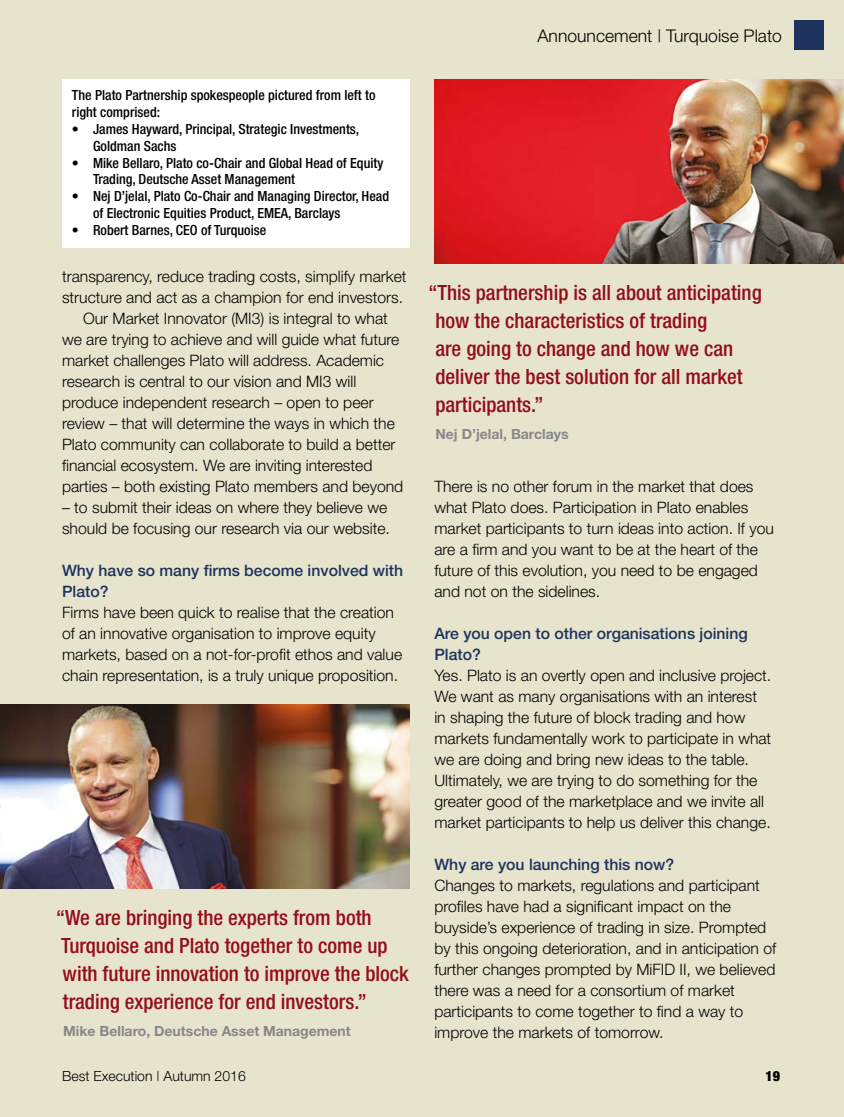
<style>
.page{position:relative;width:844px;height:1117px;background:#fff}
.page>*{position:absolute;margin:0;border:0;box-sizing:border-box;transform-origin:0 0}
.t1{font:500 condensed 21px/28px "Helvetica Neue";color:#940e19}
.t2{font:300 17.5px "Helvetica Neue";color:#000}
.t3{font:300 15.75px/21px "Helvetica Neue";color:#000}
.t4{font:500 15.75px/21px "Helvetica Neue";color:#1d335d}
.t5{font:500 condensed 14px/16.8px "Helvetica Neue";color:#000}
.t6{font:700 14px "Helvetica Neue";color:#878787}
.t7{font:300 14px "Helvetica Neue";color:#000}
.t8{font:900 condensed 14px "Helvetica Neue";color:#000}
</style>
<div class="page">
<div style="left:0;top:0;width:843px;height:1116px;background:#e7e4ce"></div>
<div style="left:794px;top:20px;width:29px;height:30px;background:#1d335d"></div>
<div style="left:62px;top:79px;width:347px;height:169px;background:#fff"></div>
<img style="left:434px;top:79px;width:409px;height:184px">
<img style="left:0;top:704px;width:409px;height:184px">
<p class="t5" style="left:72px;top:87px;width:305px">The Plato Partnership spokespeople pictured from left to right comprised:</p>
<p class="t5" style="left:93px;top:120px;width:268px;text-indent:-21px">• James Hayward, Principal, Strategic Investments,<br>Goldman Sachs</p>
<p class="t5" style="left:93px;top:154px;width:292px;text-indent:-21px">• Mike Bellaro, Plato co-Chair and Global Head of Equity<br>Trading, Deutsche Asset Management</p>
<p class="t5" style="left:93px;top:188px;width:297px;text-indent:-21px">• Nej D’jelal, Plato Co-Chair and Managing Director, Head of Electronic Equities Product, EMEA, Barclays</p>
<p class="t5" style="left:72px;top:221px;width:196px">• Robert Barnes, CEO of Turquoise</p>
<p class="t3" style="left:62px;top:265px;width:346px">transparency, reduce trading costs, simplify market</p>
<p class="t3" style="left:62px;top:286px;width:342px">structure and act as a champion for end investors.</p>
<p class="t3" style="left:83px;top:307px;width:306px">Our Market Innovator (MI3) is integral to what</p>
<p class="t3" style="left:62px;top:328px;width:339px">we are trying to achieve and will guide what future</p>
<p class="t3" style="left:62px;top:349px;width:323px">market challenges Plato will address. Academic</p>
<p class="t3" style="left:62px;top:370px;width:296px">research is central to our vision and MI3 will</p>
<p class="t3" style="left:62px;top:391px;width:313px">produce independent research – open to peer</p>
<p class="t3" style="left:62px;top:412px;width:334px">review – that will determine the ways in which the</p>
<p class="t3" style="left:62px;top:433px;width:335px">Plato community can collaborate to build a better</p>
<p class="t3" style="left:62px;top:454px;width:312px">financial ecosystem. We are inviting interested</p>
<p class="t3" style="left:62px;top:475px;width:343px">parties – both existing Plato members and beyond</p>
<p class="t3" style="left:62px;top:496px;width:329px">– to submit their ideas on where they believe we should be focusing our research via our website.</p>
<p class="t4" style="left:62px;top:559px;width:342px">Why have so many firms become involved with<br>Plato?</p>
<p class="t3" style="left:62px;top:601px;width:341px">Firms have been quick to realise that the creation of an innovative organisation to improve equity markets, based on a not-for-profit ethos and value chain representation, is a truly unique proposition.</p>
<h1 class="t1" style="left:56px;top:903px;width:354px">“We are bringing the experts from both Turquoise and Plato together to come up with future innovation to improve the block trading experience for end investors.”</h1>
<p class="t6" style="left:63px;top:1022px;width:289px">Mike Bellaro, Deutsche Asset Management</p>
<p class="t2" style="left:537px;top:25px;width:246px">Announcement | Turquoise Plato</p>
<h1 class="t1" style="left:435px;top:278px;width:328px;text-indent:-7px">“This partnership is all about anticipating how the characteristics of trading<br>are going to change and how we can deliver the best solution for all market participants.”</h1>
<p class="t6" style="left:435px;top:425px;width:134px">Nej D’jelal, Barclays</p>
<p class="t3" style="left:434px;top:475px;width:341px">There is no other forum in the market that does what Plato does. Participation in Plato enables market participants to turn ideas into action. If you are a firm and you want to be at the heart of the future of this evolution, you need to be engaged and not on the sidelines.</p>
<p class="t4" style="left:434px;top:622px;width:315px">Are you open to other organisations joining<br>Plato?</p>
<p class="t3" style="left:434px;top:664px;width:338px">Yes. Plato is an overtly open and inclusive project.<br>We want as many organisations with an interest in shaping the future of block trading and how markets fundamentally work to participate in what we are doing and bring new ideas to the table.<br>Ultimately, we are trying to do something for the greater good of the marketplace and we invite all market participants to help us deliver this change.</p>
<p class="t4" style="left:434px;top:853px;width:241px">Why are you launching this now?</p>
<p class="t3" style="left:434px;top:874px;width:343px">Changes to markets, regulations and participant profiles have had a significant impact on the buyside’s experience of trading in size. Prompted by this ongoing deterioration, and in anticipation of further changes prompted by MiFID II, we believed there was a need for a consortium of market participants to come together to find a way to improve the markets of tomorrow.</p>
<p class="t7" style="left:62px;top:1067px;width:185px">Best Execution | Autumn 2016</p>
<p class="t8" style="left:765px;top:1067px;width:16px">19</p>
</div>
